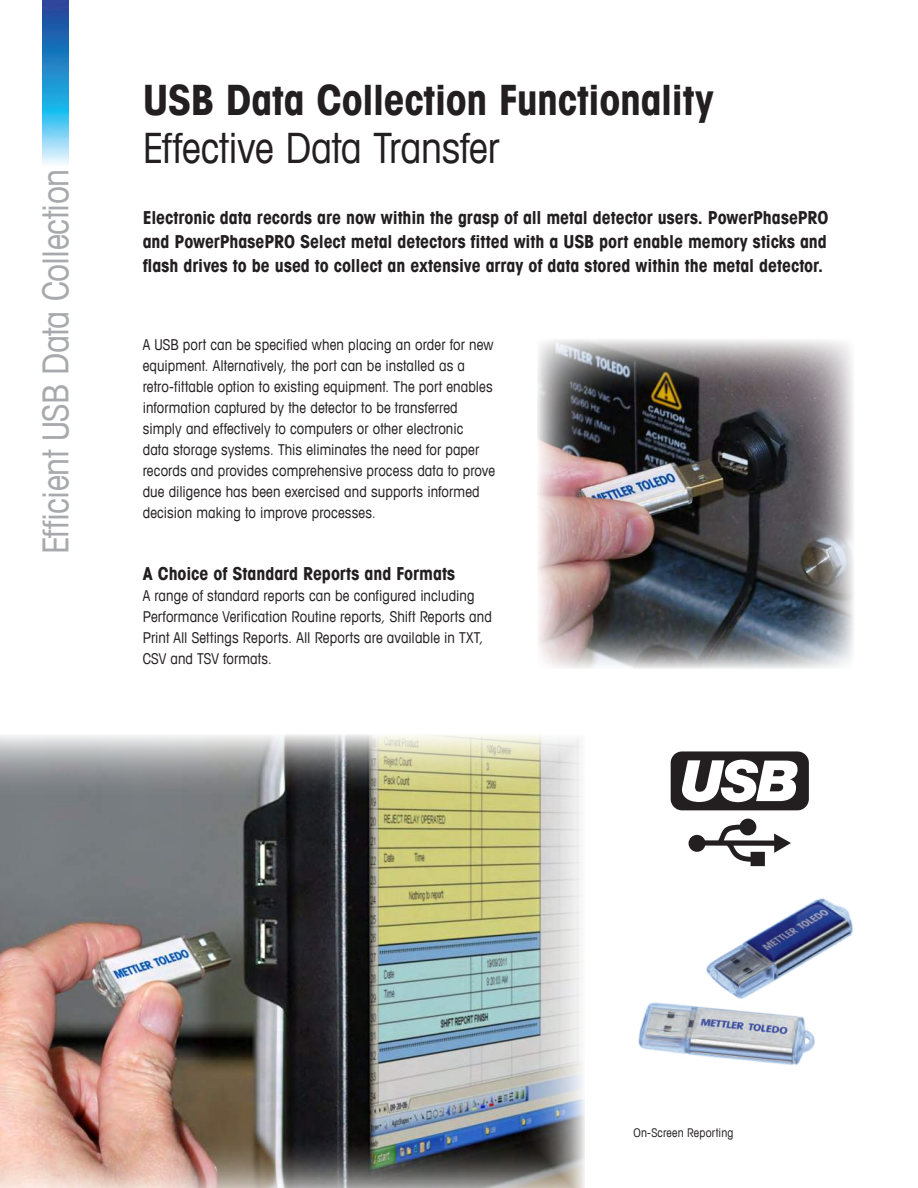
<style>
.page{position:relative;width:918px;height:1188px;background:#fff}
.page>*{position:absolute;margin:0;border:0;box-sizing:border-box;transform-origin:0 0}
.t1{font:700 condensed 42px "Avant Garde Com";letter-spacing:-.01em;color:#231f20}
.t2{font:condensed 42px "Avant Garde Com";letter-spacing:-.005em;color:#231f20}
.t3{font:condensed 36px "Avant Garde Com";letter-spacing:-.02em;color:#a8a9ad}
.t4{font:700 condensed 18px/24px "Avant Garde Com";letter-spacing:-.005em;color:#231f20;text-align:justify}
.t5{font:condensed 15px/21px "Avant Garde Com";letter-spacing:.005em;color:#231f20}
.t6{font:condensed 12px "Avant Garde Com";letter-spacing:.015em;color:#231f20}
</style>
<div class="page">
<img style="left:42px;top:0;width:26px;height:165px">
<img style="left:537px;top:339px;width:317px;height:329px">
<img style="left:0;top:734px;width:585px;height:454px">
<div style="left:671px;top:751px;width:138px;height:59px;background:#231f20;border-radius:11px"></div>
<svg style="left:682px;top:760px;width:116px;height:42px"></svg>
<svg style="left:689px;top:819px;width:102px;height:47px"></svg>
<img style="left:638px;top:898px;width:215px;height:167px">
<h2 class="t3" style="left:33px;top:554px;width:387px;rotate:-90deg">Efficient USB Data Collection</h2>
<h1 class="t1" style="left:143px;top:73px;width:573px">USB Data Collection Functionality</h1>
<h1 class="t2" style="left:143px;top:122px;width:358px">Effective Data Transfer</h1>
<p class="t4" style="left:143px;top:205px;width:687px">Electronic data records are now within the grasp of all metal detector users. PowerPhasePRO and PowerPhasePRO Select metal detectors fitted with a USB port enable memory sticks and flash drives to be used to collect an extensive array of data stored within the metal detector.</p>
<p class="t5" style="left:143px;top:334px;width:354px">A USB port can be specified when placing an order for new equipment. Alternatively, the port can be installed as a retro-fittable option to existing equipment. The port enables information captured by the detector to be transferred simply and effectively to computers or other electronic<br>data storage systems. This eliminates the need for paper records and provides comprehensive process data to prove due diligence has been exercised and supports informed decision making to improve processes.</p>
<p class="t4" style="left:143px;top:561px;width:314px">A Choice of Standard Reports and Formats</p>
<p class="t5" style="left:143px;top:585px;width:351px">A range of standard reports can be configured including Performance Verification Routine reports, Shift Reports and Print All Settings Reports. All Reports are available in TXT, CSV and TSV formats.</p>
<p class="t6" style="left:634px;top:1125px;width:101px">On-Screen Reporting</p>
</div>
